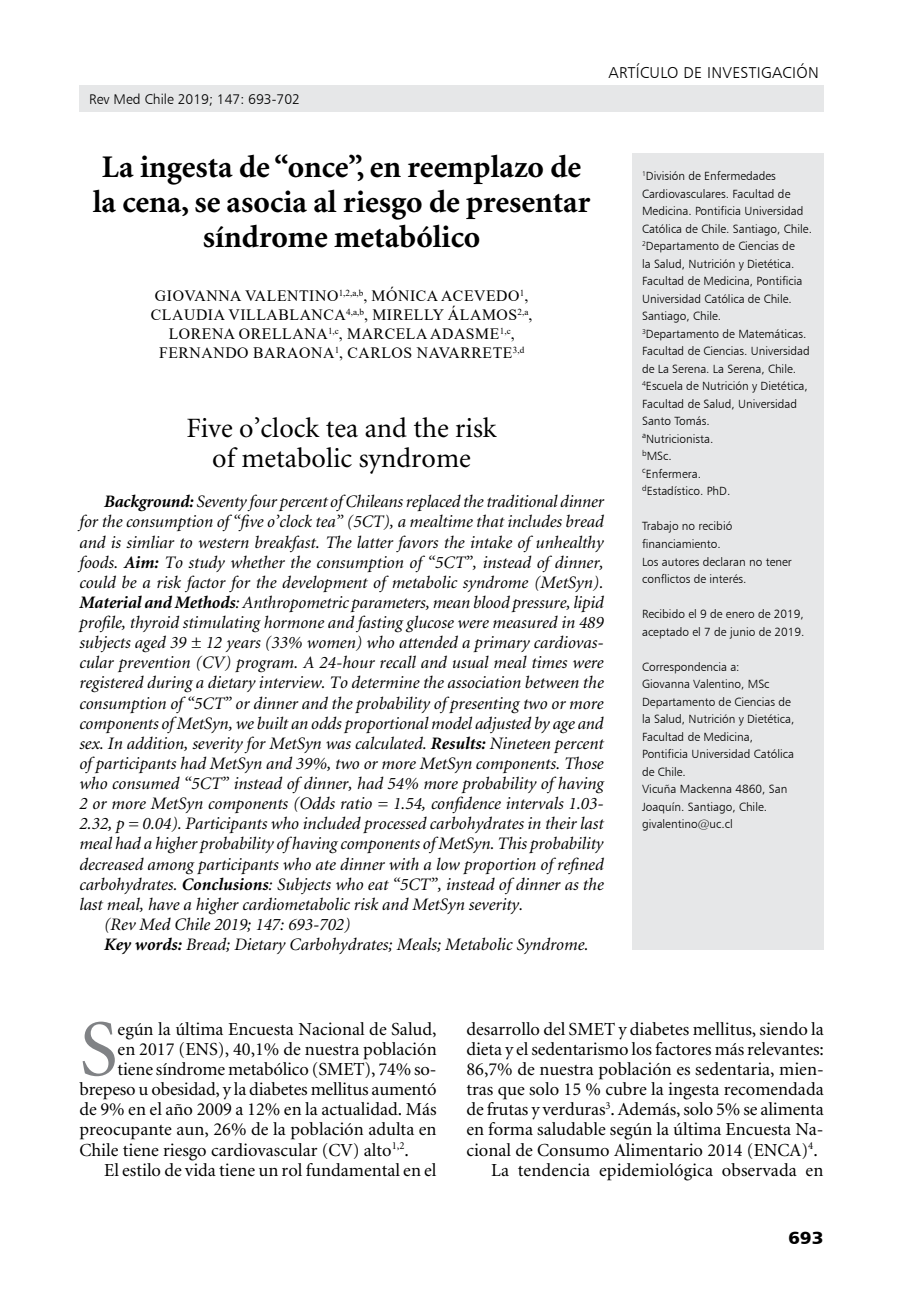
<style>
.page{position:relative;width:918px;height:1315px;background:#fff}
.page>*{position:absolute;margin:0;border:0;box-sizing:border-box;transform-origin:0 0}
.t1{font:80.33px "Minion";color:#808285}
.t2{font:700 31.5px/35px "Minion";color:#000;text-align:center}
.t3{font:28px/29.8px "Minion";color:#000;text-align:center}
.t4{font:18.38px "Minion";color:#000}
.t5{font:italic 17.5px "Minion";color:#000}
.t6{font:17.5px "Humanist 777 BT Black B";color:#000;scale:1.1 1}
.t7{font:15.75px/18.9px "Times New Roman";letter-spacing:.035em;color:#000;text-align:center}
.t8{font:15.75px "Humanist 777 BT Light B";color:#000}
.t9{font:14px "Humanist 777 BT Light B";color:#000}
.t10{font:11.9px/17.5px "Humanist 777 BT Light B";color:#000}
.s1{font-weight:700}
</style>
<div class="page">
<div style="left:79px;top:85px;width:744px;height:26px;background:#e6e7e8"></div>
<div style="left:632px;top:154px;width:191px;height:796px;background:#e6e7e8"></div>
<p class="t9" style="left:89px;top:90px;width:212px">Rev Med Chile 2019; 147: 693-702</p>
<p class="t8" style="left:608px;top:63px;width:41px">artículodeinvestigaci</p>
<p class="t8" style="left:796px;top:63px;width:21px">ón</p>
<h2 class="t2" style="left:93px;top:151px;width:499px">La ingesta de “once”, en reemplazo de la cena, se asocia al riesgo de presentar síndrome metabólico</h2>
<p class="t7" style="left:151px;top:286px;width:383px">GIOVANNA VALENTINO<sup>1,2,A,B</sup>, MÓNICA ACEVEDO<sup>1</sup>, CLAUDIA VILLABLANCA<sup>4,A,B</sup>, MIRELLY ÁLAMOS <sup>2,A</sup>, LORENA ORELLANA<sup>1,C</sup>, MARCELA ADASME<sup>1,C</sup>, FERNANDO BARAONA<sup>1</sup>, CARLOS NAVARRETE<sup>3,D</sup></p>
<h3 class="t3" style="left:186px;top:414px;width:312px">Five o’clock tea and the risk of metabolic syndrome</h3>
<p class="t5" style="left:104px;top:493px;width:501px"><span class="s1">Background:</span> Seventy four percent of Chileans replaced the traditional dinner</p>
<p class="t5" style="left:79px;top:513px;width:526px">for the consumption of “five o’clock tea” (5CT), a mealtime that includes bread</p>
<p class="t5" style="left:79px;top:533px;width:526px">and is simliar to western breakfast. The latter favors the intake of unhealthy</p>
<p class="t5" style="left:79px;top:553px;width:526px">foods. <span class="s1">Aim:</span> To study whether the consumption of “5CT”, instead of dinner,</p>
<p class="t5" style="left:79px;top:573px;width:526px">could be a risk factor for the development of metabolic syndrome (MetSyn).</p>
<p class="t5" style="left:79px;top:593px;width:526px"><span class="s1">Material and Methods</span>: Anthropometric parameters, mean blood pressure, lipid</p>
<p class="t5" style="left:79px;top:614px;width:526px">profile, thyroid stimulating hormone and fasting glucose were measured in 489</p>
<p class="t5" style="left:79px;top:634px;width:526px">subjects aged 39 ± 12 years (33% women) who attended a primary cardiovas-</p>
<p class="t5" style="left:79px;top:654px;width:526px">cular prevention (CV) program. A 24-hour recall and usual meal times were</p>
<p class="t5" style="left:79px;top:674px;width:526px">registered during a dietary interview. To determine the association between the</p>
<p class="t5" style="left:79px;top:694px;width:526px">consumption of “5CT” or dinner and the probability of presenting two or more</p>
<p class="t5" style="left:79px;top:714px;width:526px">components of MetSyn, we built an odds proportional model adjusted by age and</p>
<p class="t5" style="left:79px;top:734px;width:526px">sex. In addition, severity for MetSyn was calculated. <span class="s1">Results:</span> Nineteen percent</p>
<p class="t5" style="left:79px;top:754px;width:526px">of participants had MetSyn and 39%, two or more MetSyn components. Those</p>
<p class="t5" style="left:79px;top:775px;width:526px">who consumed “5CT” instead of dinner, had 54% more probability of having</p>
<p class="t5" style="left:79px;top:795px;width:526px">2 or more MetSyn components (Odds ratio = 1.54, confidence intervals 1.03-</p>
<p class="t5" style="left:79px;top:815px;width:526px">2.32, p = 0.04). Participants who included processed carbohydrates in their last</p>
<p class="t5" style="left:79px;top:835px;width:525px">meal had a higher probability of having components of MetSyn. This probability</p>
<p class="t5" style="left:79px;top:855px;width:526px">decreased among participants who ate dinner with a low proportion of refined</p>
<p class="t5" style="left:79px;top:875px;width:526px">carbohydrates. <span class="s1">Conclusions</span>: Subjects who eat “5CT”, instead of dinner as the</p>
<p class="t5" style="left:79px;top:895px;width:445px">last meal, have a higher cardiometabolic risk and MetSyn severity.</p>
<p class="t5" style="left:104px;top:915px;width:248px">(Rev Med Chile 2019; 147: 693-702)</p>
<p class="t5" style="left:104px;top:936px;width:486px"><span class="s1">Key words:</span> Bread; Dietary Carbohydrates; Meals; Metabolic Syndrome.</p>
<p class="t10" style="left:642px;top:167px;width:171px"><sup>1</sup>División de Enfermedades<br>Cardiovasculares. Facultad de<br>Medicina. Pontificia Universidad<br>Católica de Chile. Santiago, Chile.<br><sup>2</sup>Departamento de Ciencias de<br>la Salud, Nutrición y Dietética.<br>Facultad de Medicina, Pontificia<br>Universidad Católica de Chile.<br>Santiago, Chile.<br><sup>3</sup>Departamento de Matemáticas.<br>Facultad de Ciencias. Universidad de La Serena. La Serena, Chile.<br><sup>4</sup>Escuela de Nutrición y Dietética,<br>Facultad de Salud, Universidad<br>Santo Tomás.<br><sup>a</sup>Nutricionista.<br><sup>b</sup>MSc.<br><sup>c</sup>Enfermera.<br><sup>d</sup>Estadístico. PhD.</p>
<p class="t10" style="left:642px;top:517px;width:151px">Trabajo no recibió financiamiento.<br>Los autores declaran no tener conflictos de interés.</p>
<p class="t10" style="left:642px;top:605px;width:164px">Recibido el 9 de enero de 2019, aceptado el 7 de junio de 2019.</p>
<p class="t10" style="left:642px;top:657px;width:154px">Correspondencia a:<br>Giovanna Valentino, MSc<br>Departamento de Ciencias de la Salud, Nutrición y Dietética,<br>Facultad de Medicina,<br>Pontificia Universidad Católica de Chile.<br>Vicuña Mackenna 4860, San<br>Joaquín. Santiago, Chile. givalentino@uc.cl</p>
<h1 class="t1" style="left:79px;top:1009px;width:40px">S</h1>
<p class="t4" style="left:118px;top:1020px;width:320px">egún la última Encuesta Nacional de Salud,</p>
<p class="t4" style="left:118px;top:1040px;width:320px">en 2017 (ENS), 40,1% de nuestra población</p>
<p class="t4" style="left:118px;top:1060px;width:320px">tiene síndrome metabólico (SMET), 74% so-</p>
<p class="t4" style="left:79px;top:1080px;width:359px">brepeso u obesidad, y la diabetes mellitus aumentó</p>
<p class="t4" style="left:79px;top:1100px;width:359px">de 9% en el año 2009 a 12% en la actualidad. Más</p>
<p class="t4" style="left:79px;top:1120px;width:359px">preocupante aun, 26% de la población adulta en</p>
<p class="t4" style="left:79px;top:1140px;width:331px">Chile tiene riesgo cardiovascular (CV) alto<sup>1,2</sup>.</p>
<p class="t4" style="left:104px;top:1160px;width:334px">El estilo de vida tiene un rol fundamental en el</p>
<p class="t4" style="left:466px;top:1019px;width:359px">desarrollo del SMET y diabetes mellitus, siendo la</p>
<p class="t4" style="left:466px;top:1040px;width:359px">dieta y el sedentarismo los factores más relevantes:</p>
<p class="t4" style="left:466px;top:1060px;width:359px">86,7% de nuestra población es sedentaria, mien-</p>
<p class="t4" style="left:466px;top:1080px;width:359px">tras que solo 15 % cubre la ingesta recomendada</p>
<p class="t4" style="left:466px;top:1100px;width:359px">de frutas y verduras<sup>3</sup>. Además, solo 5% se alimenta</p>
<p class="t4" style="left:466px;top:1120px;width:359px">en forma saludable según la última Encuesta Na-</p>
<p class="t4" style="left:466px;top:1140px;width:353px">cional de Consumo Alimentario 2014 (ENCA)<sup>4</sup>.</p>
<p class="t4" style="left:491px;top:1160px;width:334px">La tendencia epidemiológica observada en</p>
<p class="t6" style="left:788px;top:1226px;width:34px">693</p>
</div>
